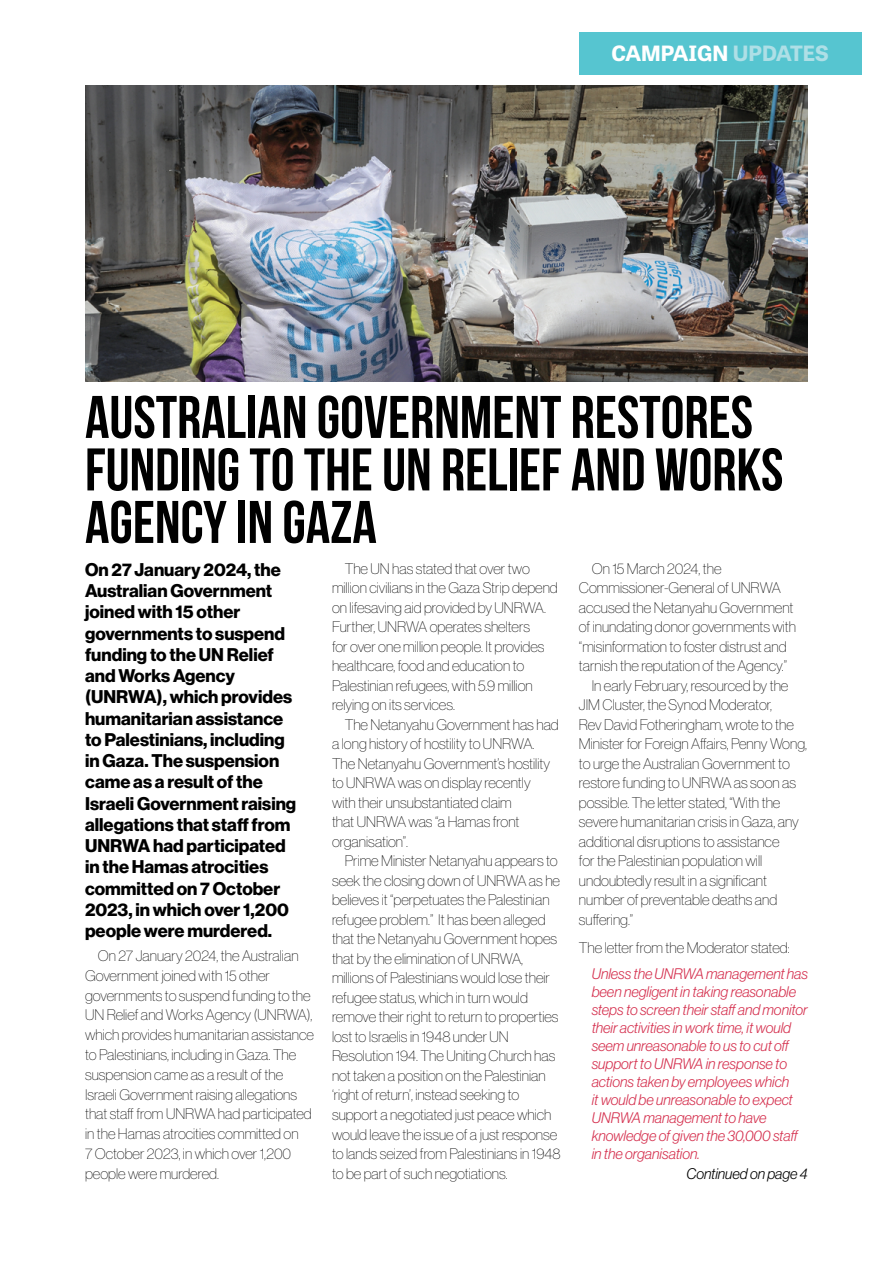
<style>
.page{position:relative;width:893px;height:1263px;background:#fff}
.page>*{position:absolute;margin:0;border:0;box-sizing:border-box;transform-origin:0 0}
.t1{font:700 60px/52.5px "Bebas Neue";color:#000}
.t2{font:700 21px "Tablet Gothic Wide";color:#fff}
.t3{font:18px/21.3px "N Haas Grotesk DS Pro 75 Bd";color:#000}
.t4{font:15px/19.5px "N Haas Grotesk DS Pro 25 Th";color:#000}
.t5{font:15px/18px "N Haas Grotesk DS Pro 46 Lt It";color:#d5314f}
.t6{font:15px "N Haas Grotesk DS Pro 46 Lt It";color:#000}
.s1{color:#aedfe6}
</style>
<div class="page">
<div style="left:579px;top:32px;width:282px;height:42px;background:#56c5d0"></div>
<img style="left:85px;top:85px;width:723px;height:297px">
<h2 class="t2" style="left:611px;top:38px;width:219px">CAMPAIGN <span class="s1">UPDATES</span></h2>
<h1 class="t1" style="left:85px;top:390px;width:700px">AUSTRALIAN GOVERNMENT RESTORES<br>FUNDING TO THE UN RELIEF AND WORKS<br>AGENCY IN GAZA</h1>
<p class="t3" style="left:85px;top:559px;width:213px">On 27 January 2024, the<br>Australian Government joined with 15 other governments to suspend funding to the UN Relief and Works Agency (UNRWA), which provides humanitarian assistance to Palestinians, including in Gaza. The suspension came as a result of the<br>Israeli Government raising allegations that staff from<br>UNRWA had participated in the Hamas atrocities committed on 7 October<br>2023, in which over 1,200 people were murdered.</p>
<p class="t4" style="left:85px;top:946px;width:230px;text-indent:13px">On 27 January 2024, the Australian Government joined with 15 other governments to suspend funding to the UN Relief and Works Agency (UNRWA), which provides humanitarian assistance to Palestinians, including in Gaza. The suspension came as a result of the Israeli Government raising allegations that staff from UNRWA had participated in the Hamas atrocities committed on<br>7 October 2023, in which over 1,200 people were murdered.</p>
<p class="t4" style="left:592px;top:558px;width:131px">On 15 March 2024, the</p>
<p class="t4" style="left:579px;top:578px;width:203px">Commissioner-General of UNRWA</p>
<p class="t4" style="left:579px;top:597px;width:216px">accused the Netanyahu Government</p>
<p class="t4" style="left:579px;top:617px;width:219px">of inundating donor governments with</p>
<p class="t4" style="left:579px;top:636px;width:209px">“misinformation to foster distrust and</p>
<p class="t4" style="left:579px;top:656px;width:210px">tarnish the reputation of the Agency.”</p>
<p class="t4" style="left:592px;top:675px;width:198px">In early February, resourced by the</p>
<p class="t4" style="left:579px;top:695px;width:195px">JIM Cluster, the Synod Moderator,</p>
<p class="t4" style="left:579px;top:714px;width:216px">Rev David Fotheringham, wrote to the</p>
<p class="t4" style="left:579px;top:734px;width:229px">Minister for Foreign Affairs, Penny Wong,</p>
<p class="t4" style="left:579px;top:753px;width:212px">to urge the Australian Government to</p>
<p class="t4" style="left:579px;top:773px;width:219px">restore funding to UNRWA as soon as</p>
<p class="t4" style="left:579px;top:792px;width:203px">possible. The letter stated, “With the</p>
<p class="t4" style="left:579px;top:812px;width:221px">severe humanitarian crisis in Gaza, any</p>
<p class="t4" style="left:579px;top:831px;width:202px">additional disruptions to assistance</p>
<p class="t4" style="left:579px;top:851px;width:185px">for the Palestinian population will</p>
<p class="t4" style="left:579px;top:870px;width:190px">undoubtedly result in a significant</p>
<p class="t4" style="left:579px;top:890px;width:200px">number of preventable deaths and</p>
<p class="t4" style="left:579px;top:909px;width:56px">suffering.”</p>
<p class="t4" style="left:579px;top:937px;width:212px">The letter from the Moderator stated:</p>
<p class="t5" style="left:592px;top:965px;width:218px">Unless the UNRWA management has been negligent in taking reasonable steps to screen their staff and monitor their activities in work time, it would seem unreasonable to us to cut off support to UNRWA in response to actions taken by employees which<br>it would be unreasonable to expect<br>UNRWA management to have knowledge of given the 30,000 staff in the organisation.</p>
<p class="t6" style="left:686px;top:1165px;width:123px">Continued on page 4</p>
<p class="t4" style="left:332px;top:558px;width:227px;text-indent:13px">The UN has stated that over two million civilians in the Gaza Strip depend on lifesaving aid provided by UNRWA.<br>Further, UNRWA operates shelters<br>for over one million people. It provides healthcare, food and education to Palestinian refugees, with 5.9 million relying on its services.</p>
<p class="t4" style="left:332px;top:715px;width:228px;text-indent:13px">The Netanyahu Government has had a long history of hostility to UNRWA.<br>The Netanyahu Government’s hostility to UNRWA was on display recently<br>with their unsubstantiated claim<br>that UNRWA was “a Hamas front organisation”.</p>
<p class="t4" style="left:332px;top:851px;width:230px;text-indent:13px">Prime Minister Netanyahu appears to seek the closing down of UNRWA as he believes it “perpetuates the Palestinian refugee problem.” It has been alleged that the Netanyahu Government hopes that by the elimination of UNRWA, millions of Palestinians would lose their refugee status, which in turn would remove their right to return to properties lost to Israelis in 1948 under UN Resolution 194. The Uniting Church has not taken a position on the Palestinian ‘right of return’, instead seeking to support a negotiated just peace which would leave the issue of a just response to lands seized from Palestinians in 1948 to be part of such negotiations.</p>
</div>
